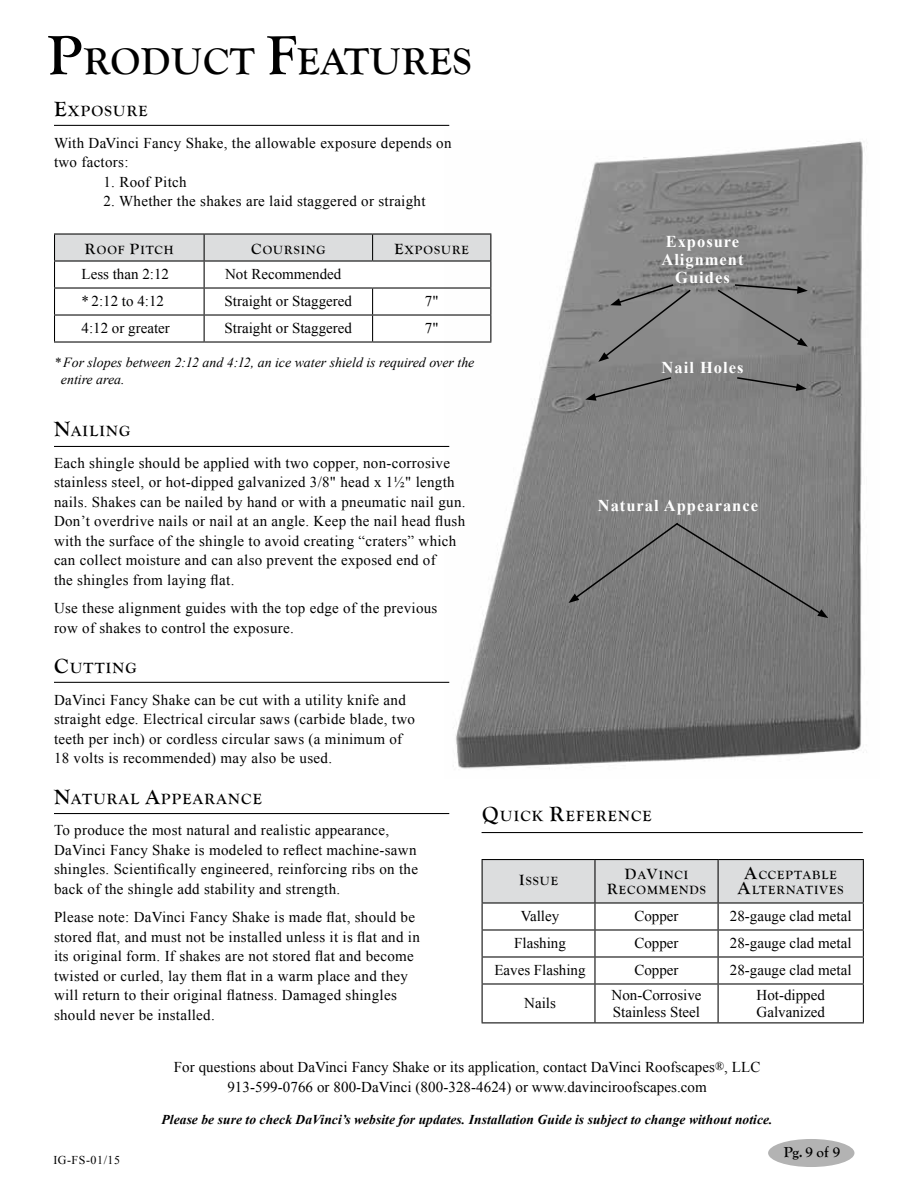
<style>
.page{position:relative;width:918px;height:1188px;background:#fff}
.page>*{position:absolute;margin:0;border:0;box-sizing:border-box;transform-origin:0 0}
.t1{font:700 38.55px "Goudy Old Style T";letter-spacing:.025em;color:#000}
.t2{font:700 16.5px/18px "Times New Roman";letter-spacing:.06em;color:#fff;text-align:center}
.t3{font:700 15.3px "Goudy Old Style T";letter-spacing:.08em;color:#000}
.t4{font:15px/19.5px "Times New Roman";letter-spacing:.02em;color:#000}
.t5{font:15px/16.5px "Times New Roman";color:#000}
.t6{font:700 15px "Goudy Old Style T";color:#000}
.t7{font:italic 13.8px/16.5px "Times New Roman";color:#000}
.t8{font:italic 700 13.5px "Times New Roman";letter-spacing:.005em;color:#000}
.t9{font:700 12.3px/15px "Goudy Old Style T";letter-spacing:.08em;color:#000;text-align:center}
.t10{font:12px "Times New Roman";letter-spacing:.045em;color:#000}
.s1{font-size:57px}
.s2{font-size:21.3px}
.s3{font-size:15.3px}
.s4{font-size:13.5px}
.s5{font-size:18.3px}
.s6{font-size:12px}
</style>
<div class="page">
<img style="left:445px;top:141px;width:422px;height:628px">
<div style="left:768px;top:1139px;width:86px;height:28px;background:#b3b3b3;border-radius:50%"></div>
<hr style="left:54px;top:125px;width:395px;height:1px;background:#000">
<hr style="left:54px;top:446px;width:395px;height:1px;background:#000">
<hr style="left:54px;top:682px;width:395px;height:1px;background:#000">
<hr style="left:54px;top:813px;width:395px;height:1px;background:#000">
<hr style="left:482px;top:832px;width:381px;height:1px;background:#000">
<svg style="left:569px;top:521px;width:259px;height:97px;background:#7b7b7b"></svg>
<svg style="left:736px;top:376px;width:71px;height:15px"></svg>
<svg style="left:585px;top:376px;width:88px;height:25px;background:#787878"></svg>
<svg style="left:716px;top:283px;width:92px;height:64px;background:#808080"></svg>
<svg style="left:598px;top:283px;width:94px;height:79px;background:#838383"></svg>
<hr style="left:54px;top:233px;width:150px;height:2px;background:#000">
<hr style="left:204px;top:233px;width:169px;height:2px;background:#000">
<hr style="left:373px;top:233px;width:118px;height:2px;background:#000">
<svg style="left:54px;top:234px;width:437px;height:107px"></svg>
<hr style="left:54px;top:341px;width:150px;height:2px;background:#000">
<hr style="left:204px;top:341px;width:169px;height:2px;background:#000">
<hr style="left:373px;top:341px;width:118px;height:2px;background:#000">
<hr style="left:482px;top:859px;width:113px;height:1px;background:#000">
<hr style="left:595px;top:859px;width:123px;height:1px;background:#000">
<hr style="left:718px;top:859px;width:146px;height:1px;background:#000">
<svg style="left:482px;top:860px;width:382px;height:123px"></svg>
<hr style="left:482px;top:983px;width:113px;height:2px;background:#000">
<hr style="left:482px;top:985px;width:1px;height:37px;background:#000">
<hr style="left:595px;top:983px;width:123px;height:2px;background:#000">
<hr style="left:594px;top:985px;width:1px;height:37px;background:#000">
<hr style="left:718px;top:983px;width:146px;height:2px;background:#000">
<hr style="left:718px;top:985px;width:1px;height:37px;background:#000">
<hr style="left:863px;top:985px;width:1px;height:37px;background:#000">
<hr style="left:482px;top:1022px;width:113px;height:1px;background:#000">
<hr style="left:595px;top:1022px;width:123px;height:1px;background:#000">
<hr style="left:718px;top:1022px;width:146px;height:1px;background:#000">
<h1 class="t1" style="left:48px;top:40px;width:426px"><span class="s1">P</span>RODUCT <span class="s1">F</span>EATURES</h1>
<p class="t3" style="left:54px;top:103px;width:95px"><span class="s2">E</span>XPOSURE</p>
<p class="t4" style="left:54px;top:133px;width:399px">With DaVinci Fancy Shake, the allowable exposure depends on two factors:</p>
<p class="t4" style="left:104px;top:172px;width:85px">1. Roof Pitch</p>
<p class="t4" style="left:104px;top:191px;width:324px">2. Whether the shakes are laid staggered or straight</p>
<p class="t9" style="left:85px;top:242px;width:90px"><span class="s3">R</span>OOF <span class="s3">P</span>ITCH</p>
<p class="t9" style="left:251px;top:242px;width:76px"><span class="s3">C</span>OURSING</p>
<p class="t9" style="left:395px;top:242px;width:76px"><span class="s3">E</span>XPOSURE</p>
<p class="t5" style="left:82px;top:265px;width:89px">Less than 2:12</p>
<p class="t5" style="left:225px;top:265px;width:118px">Not Recommended</p>
<p class="t4" style="left:82px;top:291px;width:84px">* 2:12 to 4:12</p>
<p class="t5" style="left:225px;top:292px;width:129px">Straight or Staggered</p>
<p class="t4" style="left:425px;top:291px;width:15px">7"</p>
<p class="t5" style="left:82px;top:319px;width:90px">4:12 or greater</p>
<p class="t5" style="left:225px;top:319px;width:129px">Straight or Staggered</p>
<p class="t4" style="left:425px;top:318px;width:15px">7"</p>
<p class="t7" style="left:61px;top:354px;width:415px;text-indent:-7px"><span class="s4">*</span> For slopes between 2:12 and 4:12, an ice water shield is required over the entire area.</p>
<p class="t3" style="left:54px;top:423px;width:78px"><span class="s2">N</span>AILING</p>
<p class="t4" style="left:54px;top:453px;width:413px">Each shingle should be applied with two copper, non-corrosive stainless steel, or hot-dipped galvanized 3/8" head x 1½" length nails. Shakes can be nailed by hand or with a pneumatic nail gun.<br>Don’t overdrive nails or nail at an angle. Keep the nail head flush with the surface of the shingle to avoid creating “craters” which can collect moisture and can also prevent the exposed end of<br>the shingles from laying flat.</p>
<p class="t4" style="left:54px;top:598px;width:385px">Use these alignment guides with the top edge of the previous row of shakes to control the exposure.</p>
<p class="t3" style="left:54px;top:660px;width:84px"><span class="s2">C</span>UTTING</p>
<p class="t4" style="left:54px;top:690px;width:363px">DaVinci Fancy Shake can be cut with a utility knife and straight edge. Electrical circular saws (carbide blade, two teeth per inch) or cordless circular saws (a minimum of 18 volts is recommended) may also be used.</p>
<p class="t3" style="left:54px;top:790px;width:209px"><span class="s2">N</span>ATURAL <span class="s2">A</span>PPEARANCE</p>
<p class="t4" style="left:54px;top:820px;width:366px">To produce the most natural and realistic appearance, DaVinci Fancy Shake is modeled to reflect machine-sawn shingles. Scientifically engineered, reinforcing ribs on the back of the shingle add stability and strength.</p>
<p class="t4" style="left:54px;top:907px;width:367px">Please note: DaVinci Fancy Shake is made flat, should be stored flat, and must not be installed unless it is flat and in its original form. If shakes are not stored flat and become twisted or curled, lay them flat in a warm place and they will return to their original flatness. Damaged shingles should never be installed.</p>
<p class="t2" style="left:661px;top:232px;width:84px">Exposure<br>Alignment<br>Guides</p>
<p class="t2" style="left:662px;top:358px;width:83px">Nail Holes</p>
<p class="t2" style="left:598px;top:496px;width:162px">Natural Appearance</p>
<p class="t3" style="left:482px;top:807px;width:171px"><span class="s2">Q</span>UICK <span class="s2">R</span>EFERENCE</p>
<p class="t9" style="left:519px;top:874px;width:40px"><span class="s3">I</span>SSUE</p>
<p class="t9" style="left:607px;top:868px;width:100px"><span class="s3">D</span>A<span class="s3">V</span>INCI<br><span class="s3">R</span>ECOMMENDS</p>
<p class="t9" style="left:738px;top:868px;width:107px"><span class="s5">A</span>CCEPTABLE<br><span class="s5">A</span>LTERNATIVES</p>
<p class="t4" style="left:521px;top:906px;width:40px">Valley</p>
<p class="t4" style="left:634px;top:906px;width:46px">Copper</p>
<p class="t5" style="left:730px;top:907px;width:123px">28-gauge clad metal</p>
<p class="t5" style="left:514px;top:934px;width:53px">Flashing</p>
<p class="t4" style="left:634px;top:933px;width:46px">Copper</p>
<p class="t5" style="left:730px;top:934px;width:123px">28-gauge clad metal</p>
<p class="t5" style="left:494px;top:961px;width:93px">Eaves Flashing</p>
<p class="t4" style="left:634px;top:960px;width:46px">Copper</p>
<p class="t5" style="left:730px;top:961px;width:123px">28-gauge clad metal</p>
<p class="t4" style="left:524px;top:993px;width:33px">Nails</p>
<p class="t5" style="left:612px;top:987px;width:91px">Non-Corrosive<br>Stainless Steel</p>
<p class="t5" style="left:757px;top:987px;width:70px">Hot-dipped<br>Galvanized</p>
<p class="t10" style="left:53px;top:1152px;width:68px">IG-FS-01/15</p>
<p class="t4" style="left:174px;top:1057px;width:588px;line-height:20.1px;text-align:center">For questions about DaVinci Fancy Shake or its application, contact DaVinci Roofscapes<span class="s6">®</span>, LLC<br>913-599-0766 or 800-DaVinci (800-328-4624) or www.davinciroofscapes.com</p>
<p class="t8" style="left:162px;top:1110px;width:612px">Please be sure to check DaVinci’s website for updates. Installation Guide is subject to change without notice.</p>
<p class="t6" style="left:784px;top:1144px;width:58px">Pg. 9 of 9</p>
</div>
